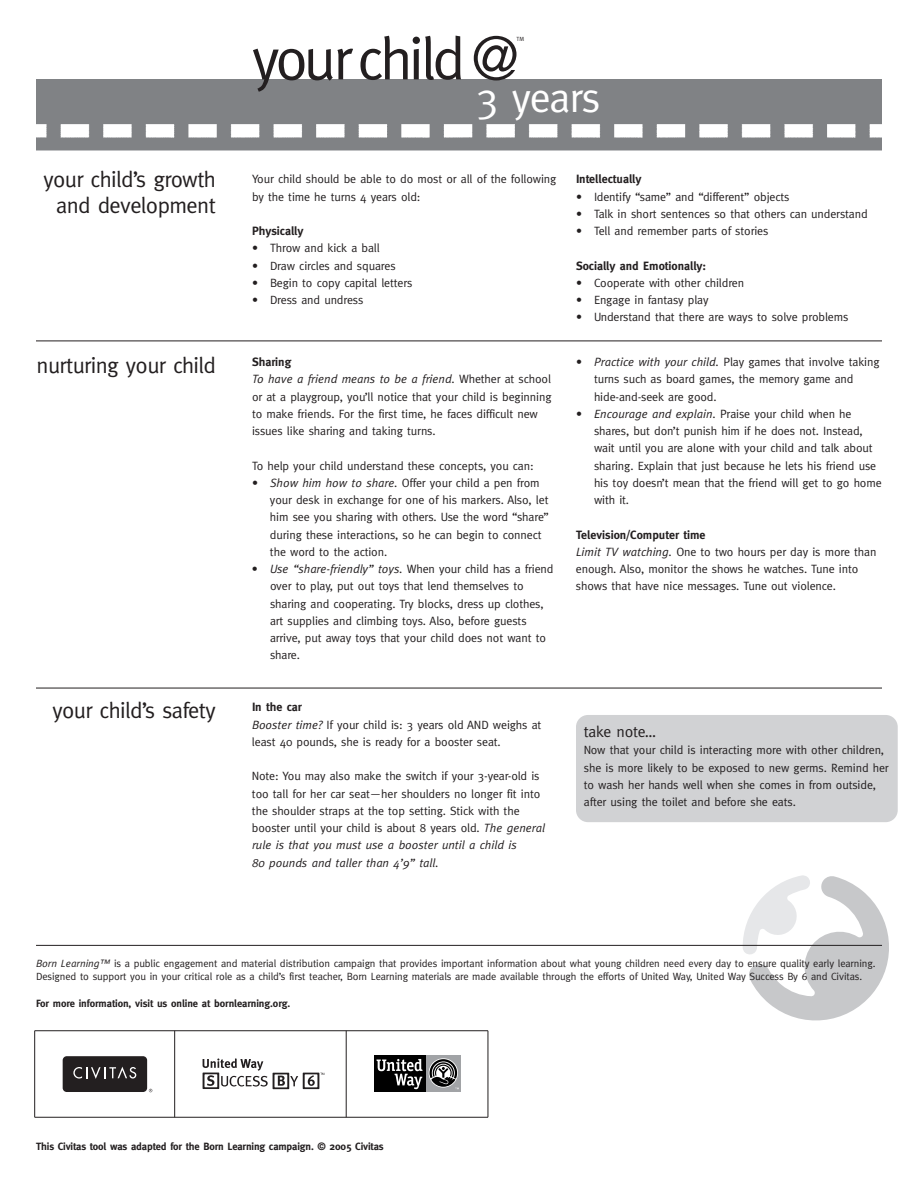
<style>
.page{position:relative;width:918px;height:1188px;background:#fff}
.page>*{position:absolute;margin:0;border:0;box-sizing:border-box;transform-origin:0 0}
.t1{font:60px "Meta";letter-spacing:-.055em;color:#231f20}
.t2{font:42px "Meta";letter-spacing:-.025em;color:#fff}
.t3{font:22.5px/25.5px "Meta";letter-spacing:-.025em;color:#231f20;text-align:center}
.t4{font:15.75px "Meta";letter-spacing:-.02em;color:#231f20}
.t5{font:12px/17.2px "Meta";letter-spacing:-.01em;color:#231f20}
.t6{font:700 12px "Meta";color:#231f20}
.t7{font:10.5px/13.5px "Meta";letter-spacing:-.01em;color:#231f20}
.t8{font:700 10.5px "Meta";letter-spacing:-.01em;color:#231f20}
.t9{font:6px "Meta";color:#231f20}
.s1{font-weight:700}
.s2{font-style:italic}
</style>
<div class="page">
<hr style="left:36px;top:688px;width:846px;height:1px;background:#231f20">
<img style="left:36px;top:79px;width:846px;height:72px">
<hr style="left:36px;top:341px;width:846px;height:1px;background:#231f20">
<div style="left:576px;top:715px;width:322px;height:107px;background:#d1d2d4;border-radius:12px"></div>
<svg style="left:743px;top:875px;width:146px;height:146px"></svg>
<hr style="left:36px;top:945px;width:846px;height:1px;background:#231f20">
<div style="left:426px;top:1055px;width:35px;height:37px;background:#a1a3a6"></div>
<svg style="left:429px;top:1058px;width:29px;height:30px"></svg>
<div style="left:374px;top:1055px;width:52px;height:37px;background:#000"></div>
<svg style="left:430px;top:1059px;width:29px;height:30px"></svg>
<svg style="left:376px;top:1059px;width:47px;height:30px"></svg>
<div style="left:63px;top:1056px;width:84px;height:36px;background:#231f20;border-radius:4px"></div>
<svg style="left:73px;top:1067px;width:63px;height:12px"></svg>
<svg style="left:203px;top:1058px;width:121px;height:31px"></svg>
<hr style="left:35px;top:1030px;width:453px;height:1px;background:#231f20">
<hr style="left:35px;top:1117px;width:453px;height:1px;background:#231f20">
<hr style="left:34px;top:1031px;width:1px;height:86px;background:#231f20">
<hr style="left:174px;top:1031px;width:1px;height:86px;background:#231f20">
<hr style="left:346px;top:1031px;width:1px;height:86px;background:#231f20">
<hr style="left:488px;top:1031px;width:1px;height:86px;background:#231f20">
<h3 class="t3" style="left:43px;top:169px;width:174px">your child’s growth and development</h3>
<h1 class="t1" style="left:252px;top:37px;width:269px">yourchild@</h1>
<p class="t9" style="left:517px;top:36px;width:9px">TM</p>
<h2 class="t2" style="left:476px;top:82px;width:126px">3 years</h2>
<p class="t5" style="left:252px;top:172px;width:306px">Your child should be able to do most or all of the following by the time he turns 4 years old:</p>
<p class="t6" style="left:252px;top:227px;width:53px">Physically</p>
<p class="t5" style="left:252px;top:241px;width:129px">• Throw and kick a ball</p>
<p class="t5" style="left:252px;top:258px;width:145px">• Draw circles and squares</p>
<p class="t5" style="left:252px;top:275px;width:162px">• Begin to copy capital letters</p>
<p class="t5" style="left:252px;top:293px;width:113px">• Dress and undress</p>
<p class="t6" style="left:576px;top:175px;width:67px">Intellectually</p>
<p class="t5" style="left:576px;top:189px;width:215px">• Identify “same” and “different” objects</p>
<p class="t5" style="left:576px;top:206px;width:293px">• Talk in short sentences so that others can understand</p>
<p class="t5" style="left:576px;top:224px;width:194px">• Tell and remember parts of stories</p>
<p class="t6" style="left:576px;top:261px;width:132px">Socially and Emotionally:</p>
<p class="t5" style="left:576px;top:275px;width:170px">• Cooperate with other children</p>
<p class="t5" style="left:576px;top:293px;width:134px">• Engage in fantasy play</p>
<p class="t5" style="left:576px;top:310px;width:274px">• Understand that there are ways to solve problems</p>
<h3 class="t3" style="left:37px;top:355px;width:181px">nurturing your child</h3>
<p class="t5" style="left:252px;top:355px;width:301px"><span class="s1">Sharing<br></span><span class="s2">To have a friend means to be a friend.</span> Whether at school or at a playgroup, you’ll notice that your child is beginning to make friends. For the first time, he faces difficult new issues like sharing and taking turns.</p>
<p class="t5" style="left:252px;top:458px;width:283px">To help your child understand these concepts, you can:</p>
<p class="t5" style="left:270px;top:475px;width:281px;text-indent:-18px">• <span class="s2">Show him how to share.</span> Offer your child a pen from your desk in exchange for one of his markers. Also, let him see you sharing with others. Use the word “share” during these interactions, so he can begin to connect the word to the action.</p>
<p class="t5" style="left:270px;top:562px;width:285px;text-indent:-18px">• <span class="s2">Use “share-friendly” toys.</span> When your child has a friend over to play, put out toys that lend themselves to sharing and cooperating. Try blocks, dress up clothes, art supplies and climbing toys. Also, before guests arrive, put away toys that your child does not want to share.</p>
<h3 class="t3" style="left:53px;top:700px;width:165px">your child’s safety</h3>
<p class="t5" style="left:252px;top:700px;width:291px"><span class="s1">In the car<br></span><span class="s2">Booster time?</span> If your child is: 3 years old AND weighs at least 40 pounds, she is ready for a booster seat.</p>
<p class="t5" style="left:252px;top:769px;width:295px">Note: You may also make the switch if your 3-year-old is too tall for her car seat—her shoulders no longer fit into the shoulder straps at the top setting. Stick with the booster until your child is about 8 years old. <span class="s2">The general rule is that you must use a booster until a child is<br>80 pounds and taller than 4’9” tall.</span></p>
<p class="t5" style="left:594px;top:355px;width:287px;text-indent:-18px">• <span class="s2">Practice with your child.</span> Play games that involve taking turns such as board games, the memory game and hide-and-seek are good.</p>
<p class="t5" style="left:594px;top:406px;width:289px;text-indent:-18px">• <span class="s2">Encourage and explain.</span> Praise your child when he shares, but don’t punish him if he does not. Instead, wait until you are alone with your child and talk about sharing. Explain that just because he lets his friend use his toy doesn’t mean that the friend will get to go home with it.</p>
<p class="t5" style="left:576px;top:527px;width:302px"><span class="s1">Television/Computer time<br></span><span class="s2">Limit TV watching.</span> One to two hours per day is more than enough. Also, monitor the shows he watches. Tune into shows that have nice messages. Tune out violence.</p>
<h3 class="t4" style="left:584px;top:726px;width:74px">take note…</h3>
<p class="t5" style="left:584px;top:743px;width:306px">Now that your child is interacting more with other children, she is more likely to be exposed to new germs. Remind her to wash her hands well when she comes in from outside, after using the toilet and before she eats.</p>
<p class="t7" style="left:36px;top:957px;width:841px"><span class="s2">Born Learning™</span> is a public engagement and material distribution campaign that provides important information about what young children need every day to ensure quality early learning.<br>Designed to support you in your critical role as a child’s first teacher, Born Learning materials are made available through the efforts of United Way, United Way Success By 6 and Civitas.</p>
<p class="t8" style="left:36px;top:1000px;width:256px">For more information, visit us online at bornlearning.org.</p>
<p class="t8" style="left:36px;top:1142px;width:349px">This Civitas tool was adapted for the Born Learning campaign. © 2005 Civitas</p>
</div>
